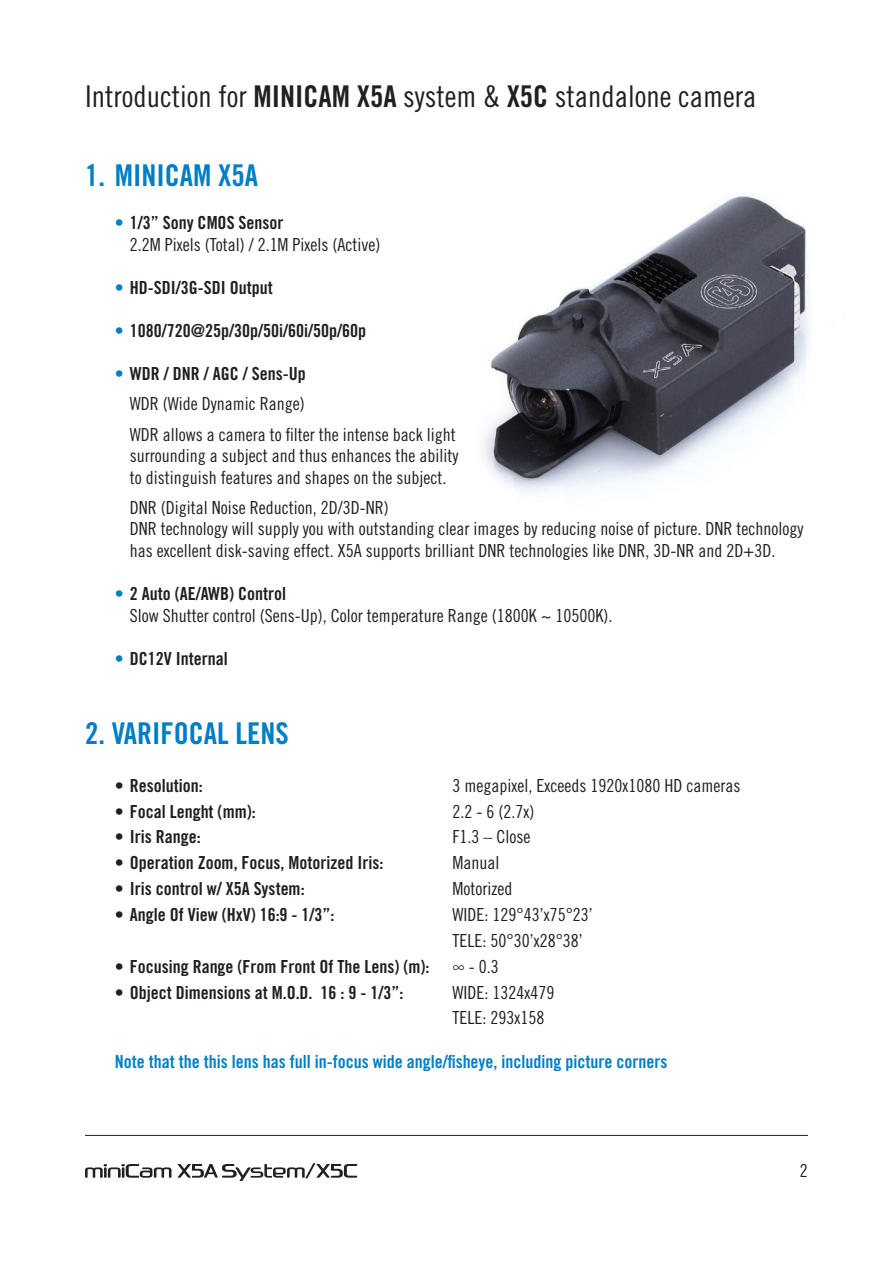
<style>
.page{position:relative;width:893px;height:1263px;background:#fff}
.page>*{position:absolute;margin:0;border:0;box-sizing:border-box;transform-origin:0 0}
.t1{font:30px "Trade Gothic LT Std Cn 18";color:#231f20}
.t2{font:30px "Trade Gothic LT Std Bd Cn 20";color:#007ec5}
.t3{font:18px/21.6px "Trade Gothic LT Std Cn 18";color:#231f20}
.t4{font:18px "Trade Gothic LT Std Bd Cn 20";color:#231f20}
.t5{font:18px "Trade Gothic LT Std Bd Cn 20";color:#007ec5}
.s1{font-family:"Trade Gothic LT Std Bd Cn 20"}
.s2{color:#007ec5}
</style>
<div class="page">
<hr style="left:85px;top:1135px;width:723px;height:1px;background:#231f20">
<svg style="left:85px;top:1164px;width:86px;height:14px"></svg>
<svg style="left:177px;top:1163px;width:180px;height:18px"></svg>
<img style="left:482px;top:195px;width:328px;height:299px">
<h1 class="t1" style="left:85px;top:78px;width:673px">Introduction for <span class="s1">MINICAM X5A</span> system &amp; <span class="s1">X5C</span> standalone camera</h1>
<h1 class="t2" style="left:85px;top:157px;width:175px">1. MINICAM X5A</h1>
<p class="t4" style="left:115px;top:212px;width:170px"><span class="s2">•</span> 1/3” Sony CMOS Sensor</p>
<p class="t3" style="left:130px;top:233px;width:252px">2.2M Pixels (Total) / 2.1M Pixels (Active)</p>
<p class="t4" style="left:115px;top:277px;width:159px"><span class="s2">•</span> HD-SDI/3G-SDI Output</p>
<p class="t4" style="left:115px;top:320px;width:253px"><span class="s2">•</span> 1080/720@25p/30p/50i/60i/50p/60p</p>
<p class="t4" style="left:115px;top:363px;width:192px"><span class="s2">•</span> WDR / DNR / AGC / Sens-Up</p>
<p class="t3" style="left:130px;top:389px;width:327px;line-height:30.2px">WDR (Wide Dynamic Range)<br>WDR allows a camera to filter the intense back light</p>
<p class="t3" style="left:130px;top:445px;width:330px">surrounding a subject and thus enhances the ability to distinguish features and shapes on the subject.</p>
<p class="t3" style="left:130px;top:496px;width:675px">DNR (Digital Noise Reduction, 2D/3D-NR)<br>DNR technology will supply you with outstanding clear images by reducing noise of picture. DNR technology has excellent disk-saving effect. X5A supports brilliant DNR technologies like DNR, 3D-NR and 2D+3D.</p>
<p class="t4" style="left:115px;top:583px;width:173px"><span class="s2">•</span> 2 Auto (AE/AWB) Control</p>
<p class="t3" style="left:130px;top:604px;width:484px">Slow Shutter control (Sens-Up), Color temperature Range (1800K ~ 10500K).</p>
<p class="t4" style="left:115px;top:648px;width:114px"><span class="s2">•</span> DC12V Internal</p>
<h1 class="t2" style="left:85px;top:715px;width:205px">2. VARIFOCAL LENS</h1>
<p class="t4" style="left:115px;top:774px;width:89px">• Resolution:</p>
<p class="t3" style="left:453px;top:774px;width:289px">3 megapixel, Exceeds 1920x1080 HD cameras</p>
<p class="t4" style="left:115px;top:800px;width:142px">• Focal Lenght (mm):</p>
<p class="t3" style="left:453px;top:800px;width:83px">2.2 - 6 (2.7x)</p>
<p class="t4" style="left:115px;top:826px;width:87px">• Iris Range:</p>
<p class="t3" style="left:453px;top:826px;width:79px">F1.3 – Close</p>
<p class="t4" style="left:115px;top:852px;width:270px">• Operation Zoom, Focus, Motorized Iris:</p>
<p class="t3" style="left:453px;top:852px;width:48px">Manual</p>
<p class="t4" style="left:115px;top:878px;width:191px">• Iris control w/ X5A System:</p>
<p class="t3" style="left:453px;top:878px;width:61px">Motorized</p>
<p class="t4" style="left:115px;top:904px;width:221px">• Angle Of View (HxV) 16:9 - 1/3”:</p>
<p class="t3" style="left:453px;top:901px;width:142px;line-height:25.8px">WIDE: 129°43’x75°23’<br>TELE: 50°30’x28°38’</p>
<p class="t4" style="left:115px;top:955px;width:316px">• Focusing Range (From Front Of The Lens) (m):</p>
<p class="t3" style="left:453px;top:955px;width:48px">∞ - 0.3</p>
<p class="t4" style="left:115px;top:981px;width:290px">• Object Dimensions at M.O.D. 16 : 9 - 1/3”:</p>
<p class="t3" style="left:453px;top:979px;width:103px;line-height:25.8px">WIDE: 1324x479<br>TELE: 293x158</p>
<p class="t5" style="left:115px;top:1050px;width:554px">Note that the this lens has full in-focus wide angle/fisheye, including picture corners</p>
<p class="t3" style="left:800px;top:1159px;width:9px">2</p>
</div>
